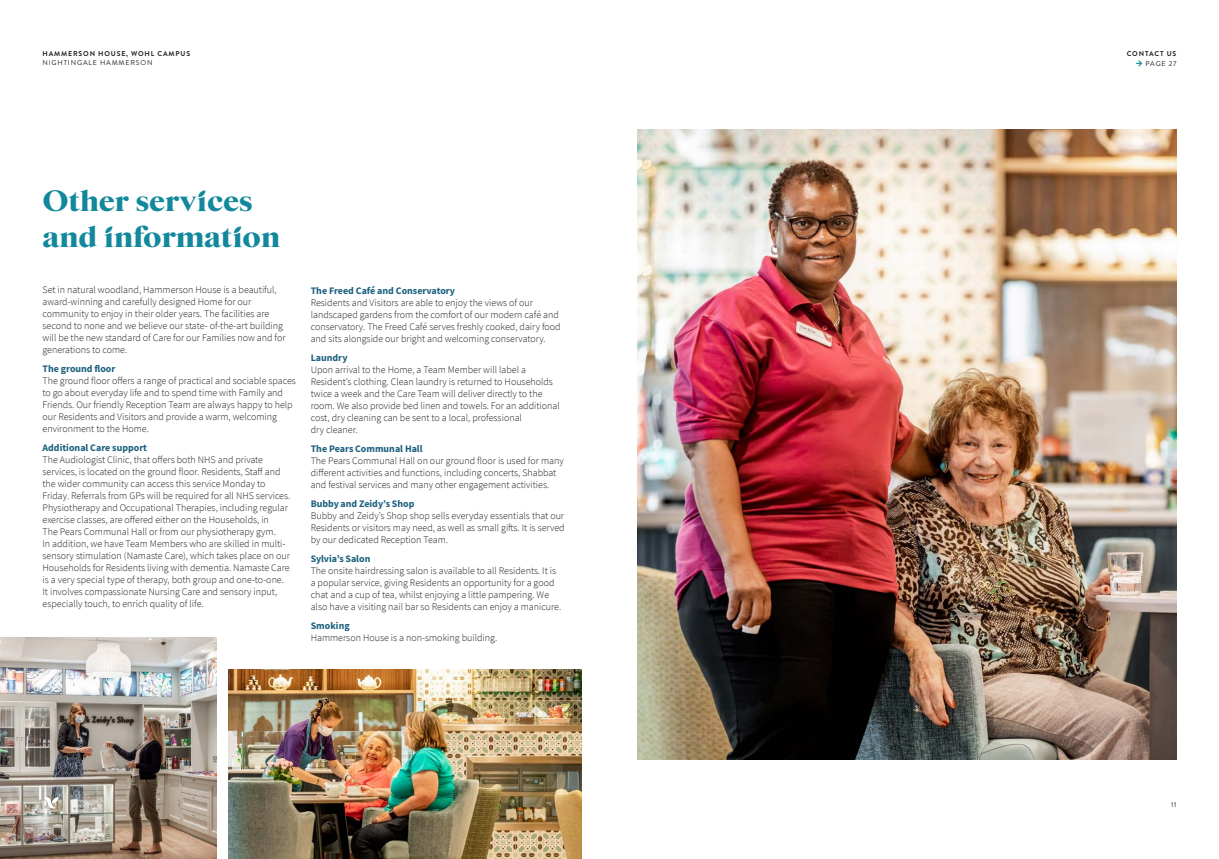
<style>
.page{position:relative;width:1219px;height:859px;background:#fff}
.page>*{position:absolute;margin:0;border:0;box-sizing:border-box;transform-origin:0 0}
.Headings_Centred{font:900 30px/36px "Starling";color:#11889c}
.p_body{font:300 10px/12px "Source Sans Pro";color:#231f20}
.p_body-2{font:700 7px "Brandon Grotesque";letter-spacing:.12em;color:#231f20}
.p_body-3{font:7px "Brandon Grotesque";letter-spacing:.12em;color:#231f20}
.s1{font-family:"Nightingale Starling 2";font-weight:400}
.s2{font-family:"Source Sans Variable";font-weight:400;color:#1c607e}
</style>
<div class="page">
<img style="left:638px;top:129px;width:538px;height:630px">
<img style="left:229px;top:669px;width:352px;height:190px">
<img style="left:0;top:638px;width:217px;height:221px">
<svg style="left:43px;top:797px;width:16px;height:11px"></svg>
<p class="p_body-2" style="left:43px;top:49px;width:149px">HAMMERSON HOUSE, WOHL CAMPUS</p>
<p class="p_body-2" style="left:1127px;top:49px;width:51px">CONTACT US</p>
<p class="p_body-3" style="left:43px;top:58px;width:111px">NIGHTINGALE HAMMERSON</p>
<p class="p_body-3" style="left:1145px;top:59px;width:33px">PAGE 27</p>
<p class="Headings_Centred" style="left:43px;top:183px;width:239px">Other serv<span class="s1">i</span>ces and <span class="s1">i</span>nformat<span class="s1">i</span>on</p>
<p class="p_body" style="left:43px;top:284px;width:245px">Set in natural woodland, Hammerson House is a beautiful, award-winning and carefully designed Home for our community to enjoy in their older years. The facilities are second to none and we believe our state- of-the-art building will be the new standard of Care for our Families now and for generations to come.</p>
<p class="p_body" style="left:43px;top:363px;width:255px"><span class="s2">The ground floor<br></span>The ground floor offers a range of practical and sociable spaces to go about everyday life and to spend time with Family and Friends. Our friendly Reception Team are always happy to help our Residents and Visitors and provide a warm, welcoming environment to the Home.</p>
<p class="p_body" style="left:43px;top:442px;width:249px"><span class="s2">Additional Care support<br></span>The Audiologist Clinic, that offers both NHS and private services, is located on the ground floor. Residents, Staff and the wider community can access this service Monday to Friday. Referrals from GPs will be required for all NHS services.<br>Physiotherapy and Occupational Therapies, including regular exercise classes, are offered either on the Households, in<br>The Pears Communal Hall or from our physiotherapy gym.<br>In addition, we have Team Members who are skilled in multi&shy;sensory stimulation (Namaste Care), which takes place on our Households for Residents living with dementia. Namaste Care is a very special type of therapy, both group and one-to-one.<br>It involves compassionate Nursing Care and sensory input, especially touch, to enrich quality of life.</p>
<p class="p_body" style="left:311px;top:285px;width:252px"><span class="s2">The Freed Café and Conservatory<br></span>Residents and Visitors are able to enjoy the views of our landscaped gardens from the comfort of our modern café and conservatory. The Freed Café serves freshly cooked, dairy food and sits alongside our bright and welcoming conservatory.</p>
<p class="p_body" style="left:311px;top:352px;width:251px"><span class="s2">Laundry<br></span>Upon arrival to the Home, a Team Member will label a Resident’s clothing. Clean laundry is returned to Households twice a week and the Care Team will deliver directly to the room. We also provide bed linen and towels. For an additional cost, dry cleaning can be sent to a local, professional<br>dry cleaner.</p>
<p class="p_body" style="left:311px;top:443px;width:254px"><span class="s2">The Pears Communal Hall<br></span>The Pears Communal Hall on our ground floor is used for many different activities and functions, including concerts, Shabbat and festival services and many other engagement activities.</p>
<p class="p_body" style="left:311px;top:498px;width:255px"><span class="s2">Bubby and Zeidy’s Shop<br></span>Bubby and Zeidy’s Shop shop sells everyday essentials that our Residents or visitors may need, as well as small gifts. It is served by our dedicated Reception Team.</p>
<p class="p_body" style="left:311px;top:553px;width:252px"><span class="s2">Sylvia’s Salon<br></span>The onsite hairdressing salon is available to all Residents. It is a popular service, giving Residents an opportunity for a good chat and a cup of tea, whilst enjoying a little pampering. We also have a visiting nail bar so Residents can enjoy a manicure.</p>
<p class="p_body" style="left:311px;top:620px;width:188px"><span class="s2">Smoking<br></span>Hammerson House is a non-smoking building.</p>
<p class="p_body-3" style="left:1171px;top:800px;width:7px">11</p>
</div>
